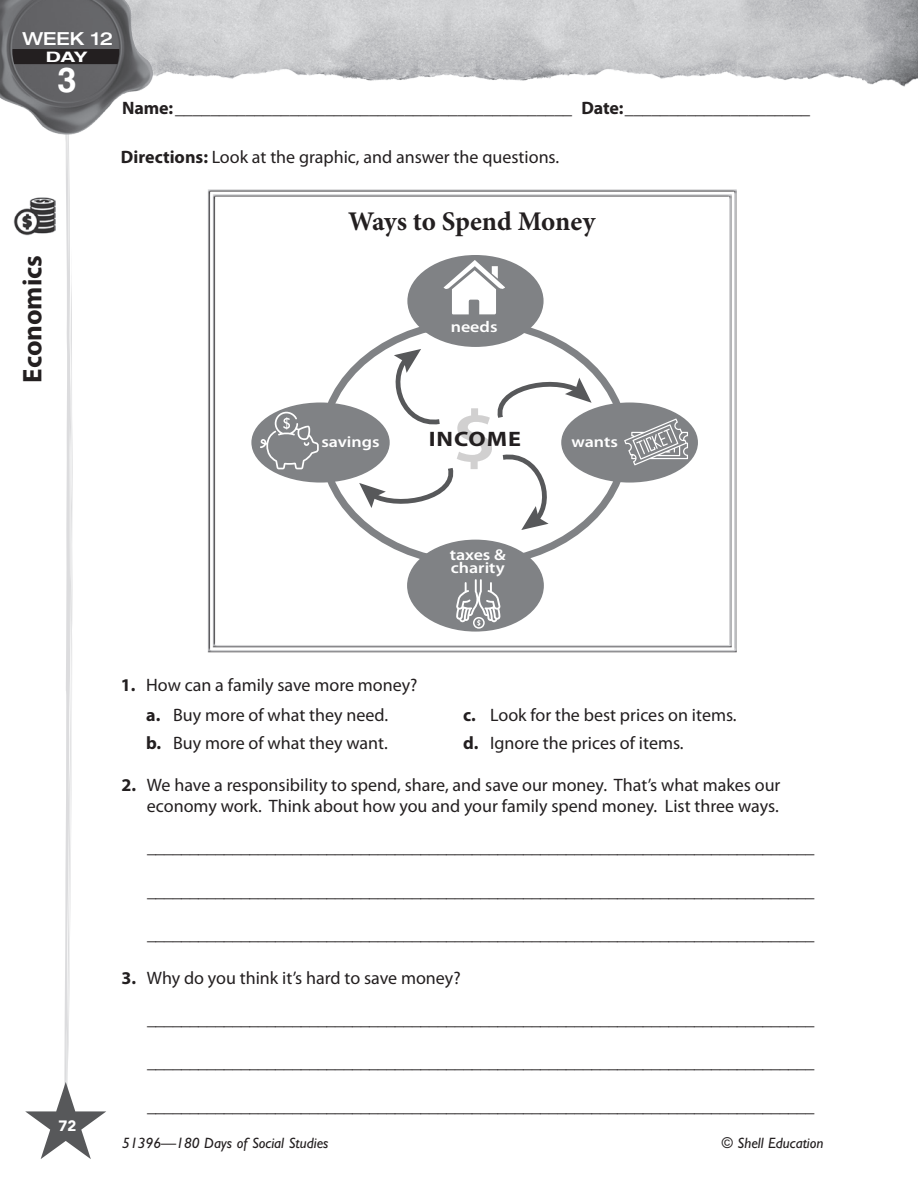
<style>
.page{position:relative;width:918px;height:1188px;background:#fff}
.page>*{position:absolute;margin:0;border:0;box-sizing:border-box;transform-origin:0 0}
.t1{font:600 74.55px "Myriad Pro";color:#231f20;scale:1.15 1}
.t2{font:700 34.5px "Helvetica LT Std";color:#fff}
.t3{font:700 27px "Minion Pro";letter-spacing:-.005em;color:#231f20}
.t4{font:700 27px "Myriad Pro";color:#231f20}
.t5{font:700 21px "Myriad Pro";letter-spacing:.04em;color:#231f20;scale:1.15 1}
.t6{font:700 18px "Myriad Pro";letter-spacing:-.01em;color:#231f20}
.t7{font:18px/29.1px "Myriad Pro";color:#231f20;text-align:right}
.t8{font:500 expanded 18px "Helvetica Neue LT Std";color:#fff}
.t9{font:600 15.6px/13.2px "Myriad Pro";color:#fff;scale:1.15 1}
.t10{font:italic 15px "Gill Sans Std";color:#231f20}
.t11{font:900 15px "Avenir";color:#fff}
.t12{font:700 14.4px "Helvetica LT Std";color:#fff;scale:1.5 1}
.s1{font-weight:700}
</style>
<div class="page">
<img style="left:161px;top:0;width:757px;height:87px">
<img style="left:0;top:0;width:161px;height:104px">
<svg style="left:12px;top:49px;width:107px;height:1110px"></svg>
<img style="left:13px;top:197px;width:42px;height:38px">
<div style="left:206px;top:188px;width:533px;height:467px;background:#231f20;opacity:.75"></div>
<div style="left:407px;top:255px;width:137px;height:92px;background:#808285;border-radius:50%"></div>
<div style="left:251px;top:403px;width:139px;height:80px;background:#808285;border-radius:50%"></div>
<div style="left:407px;top:540px;width:137px;height:92px;background:#808285;border-radius:50%"></div>
<div style="left:561px;top:403px;width:137px;height:80px;background:#808285;border-radius:50%"></div>
<svg style="left:386px;top:349px;width:59px;height:78px"></svg>
<svg style="left:494px;top:375px;width:98px;height:48px"></svg>
<svg style="left:498px;top:452px;width:58px;height:78px"></svg>
<svg style="left:359px;top:463px;width:98px;height:47px"></svg>
<svg style="left:444px;top:260px;width:61px;height:54px"></svg>
<svg style="left:624px;top:418px;width:64px;height:47px"></svg>
<svg style="left:456px;top:579px;width:45px;height:50px"></svg>
<svg style="left:260px;top:412px;width:59px;height:57px"></svg>
<p class="t8" style="left:22px;top:28px;width:92px">Week 12</p>
<p class="t12" style="left:45px;top:48px;width:30px">DAY</p>
<h2 class="t2" style="left:58px;top:59px;width:21px">3</h2>
<p class="t6" style="left:122px;top:98px;width:690px">Name:_____________________________________________ Date:_____________________</p>
<p class="t7" style="left:121px;top:142px;width:440px"><span class="s1">Directions:</span> Look at the graphic, and answer the questions.</p>
<h3 class="t4" style="left:17px;top:383px;width:129px;rotate:-90deg">Economics</h3>
<h3 class="t3" style="left:348px;top:205px;width:249px">Ways to Spend Money</h3>
<p class="t9" style="left:451px;top:320px;width:42px">needs</p>
<h1 class="t1" style="left:452px;top:396px;width:41px">$</h1>
<p class="t5" style="left:429px;top:426px;width:82px">INCOME</p>
<p class="t9" style="left:321px;top:435px;width:52px">savings</p>
<p class="t9" style="left:571px;top:435px;width:42px">wants</p>
<p class="t9" style="left:450px;top:547px;width:50px">taxes &amp; charity</p>
<p class="t11" style="left:59px;top:1112px;width:19px">72</p>
<p class="t7" style="left:121px;top:671px;width:298px;text-align:center"><span class="s1">1.</span> How can a family save more money? <span class="s1">a.</span> Buy more of what they need.<br><span class="s1">b.</span> Buy more of what they want.</p>
<p class="t7" style="left:463px;top:701px;width:275px;line-height:28.3px;text-align:left"><span class="s1">c.</span> Look for the best prices on items. <span class="s1">d.</span> Ignore the prices of items.</p>
<p class="t7" style="left:121px;top:775px;width:661px;line-height:21px"><span class="s1">2.</span> We have a responsibility to spend, share, and save our money. That’s what makes our economy work. Think about how you and your family spend money. List three ways.</p>
<p class="t6" style="left:147px;top:837px;width:669px">______________________________________________________________________________</p>
<p class="t6" style="left:147px;top:880px;width:669px">______________________________________________________________________________</p>
<p class="t6" style="left:147px;top:924px;width:669px">______________________________________________________________________________</p>
<p class="t7" style="left:121px;top:963px;width:341px"><span class="s1">3.</span> Why do you think it’s hard to save money?</p>
<p class="t6" style="left:147px;top:1009px;width:669px">______________________________________________________________________________</p>
<p class="t6" style="left:147px;top:1052px;width:669px">______________________________________________________________________________</p>
<p class="t6" style="left:147px;top:1096px;width:669px">______________________________________________________________________________</p>
<p class="t10" style="left:122px;top:1134px;width:208px">51396—180 Days of Social Studies</p>
<p class="t10" style="left:722px;top:1134px;width:103px">© Shell Education</p>
</div>
